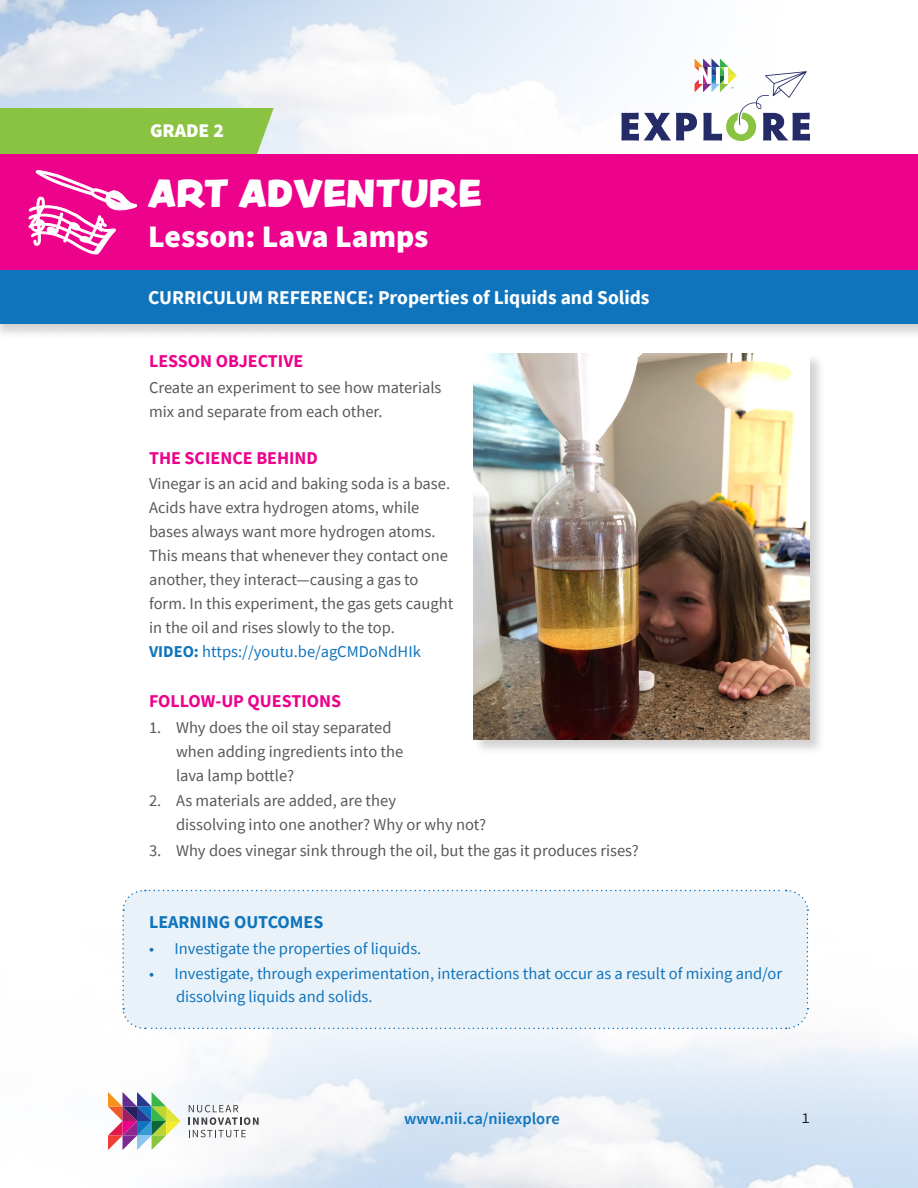
<style>
.page{position:relative;width:918px;height:1188px;background:#fff}
.page>*{position:absolute;margin:0;border:0;box-sizing:border-box;transform-origin:0 0}
.t1{font:34.5px "Peachy Keen JF";color:#fff}
.t2{font:900 31.5px "Source Sans Pro";color:#fff}
.Curriculum_reference{font:700 19.5px "Source Sans Pro";color:#fff}
.t3{font:900 19.5px "Source Sans Pro";color:#fff}
.Subhead_1{font:700 18px "Source Sans Pro";color:#ed028c}
.Learning_outcomes{font:700 18px "Source Sans Pro";color:#1074bc}
.Main_copy{font:16.5px/24px "Source Sans Pro";color:#57585a}
.Links{font:16.5px/22.5px "Source Sans Pro";color:#1074bc}
.t4{font:600 16.5px "Source Sans Pro";color:#1074bc}
.t5{font:15px "Source Code Variable";color:#231f20}
.s1{font-weight:700}
</style>
<div class="page">
<img style="left:0;top:0;width:918px;height:1188px">
<div style="left:0;top:108px;width:274px;height:46px;background:#89c341"></div>
<div style="left:0;top:154px;width:918px;height:117px;background:#ed028c"></div>
<svg style="left:621px;top:58px;width:189px;height:96px"></svg>
<svg style="left:189px;top:1105px;width:70px;height:32px"></svg>
<svg style="left:108px;top:1092px;width:73px;height:58px"></svg>
<svg style="left:28px;top:170px;width:109px;height:84px"></svg>
<div style="left:0;top:269px;width:918px;height:71px;background:#231f20;opacity:.2"></div>
<div style="left:0;top:270px;width:918px;height:54px;background:#1074bc"></div>
<div style="left:472px;top:353px;width:353px;height:402px;background:#231f20;opacity:.2"></div>
<img style="left:473px;top:354px;width:337px;height:386px">
<div style="left:122px;top:889px;width:687px;height:141px;background:#eaf2f9"></div>
<p class="t3" style="left:150px;top:117px;width:75px">GRADE 2</p>
<h1 class="t1" style="left:148px;top:167px;width:335px">ART ADVENTURE</h1>
<h2 class="t2" style="left:148px;top:215px;width:282px">Lesson: Lava Lamps</h2>
<p class="Curriculum_reference" style="left:148px;top:284px;width:503px">CURRICULUM REFERENCE: Properties of Liquids and Solids</p>
<p class="Subhead_1" style="left:149px;top:349px;width:156px">LESSON OBJECTIVE</p>
<p class="Main_copy" style="left:149px;top:375px;width:294px">Create an experiment to see how materials mix and separate from each other.</p>
<p class="Subhead_1" style="left:149px;top:446px;width:170px">THE SCIENCE BEHIND</p>
<p class="Main_copy" style="left:149px;top:472px;width:306px">Vinegar is an acid and baking soda is a base.<br>Acids have extra hydrogen atoms, while bases always want more hydrogen atoms.<br>This means that whenever they contact one another, they interact—causing a gas to form. In this experiment, the gas gets caught in the oil and rises slowly to the top.</p>
<p class="Links" style="left:149px;top:640px;width:273px"><span class="s1">VIDEO:</span> https://youtu.be/agCMDoNdHIk</p>
<p class="Subhead_1" style="left:149px;top:689px;width:194px">FOLLOW-UP QUESTIONS</p>
<p class="Main_copy" style="left:176px;top:715px;width:229px;text-indent:-27px">1. Why does the oil stay separated when adding ingredients into the lava lamp bottle?</p>
<p class="Main_copy" style="left:176px;top:789px;width:312px;text-indent:-27px">2. As materials are added, are they<br>dissolving into one another? Why or why not?</p>
<p class="Main_copy" style="left:149px;top:838px;width:491px">3. Why does vinegar sink through the oil, but the gas it produces rises?</p>
<p class="Learning_outcomes" style="left:149px;top:910px;width:176px">LEARNING OUTCOMES</p>
<p class="Links" style="left:149px;top:937px;width:274px">• Investigate the properties of liquids.</p>
<p class="Links" style="left:176px;top:963px;width:608px;text-indent:-27px">• Investigate, through experimentation, interactions that occur as a result of mixing and/or dissolving liquids and solids.</p>
<p class="t4" style="left:404px;top:1108px;width:157px">www.nii.ca/niiexplore</p>
<p class="t5" style="left:801px;top:1107px;width:10px">1</p>
</div>
